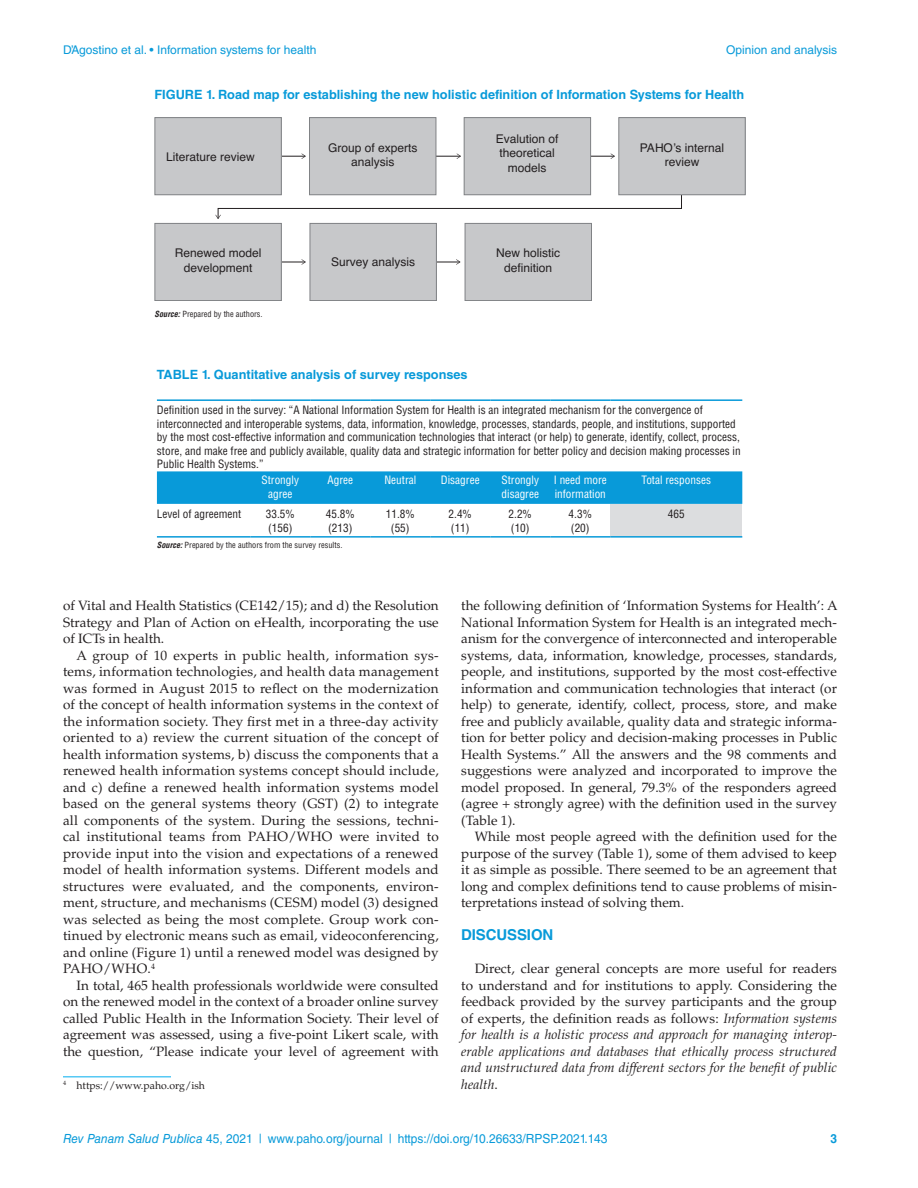
<style>
.page{position:relative;width:918px;height:1188px;background:#fff}
.page>*{position:absolute;margin:0;border:0;box-sizing:border-box;transform-origin:0 0}
.t1{font:700 15px "Helvetica LT Std";letter-spacing:-.01em;color:#089ad9}
.t2{font:13.5px/16.5px "Palatino LT Std";color:#231f20;text-align:justify}
.t3{font:italic 13.5px/16.5px "Palatino LT Std";letter-spacing:.005em;color:#231f20;text-align:justify}
.t4{font:700 12.75px "Helvetica LT Std";color:#089ad9}
.t5{font:12.6px "Helvetica LT Std";color:#089ad9;scale:.95 1}
.t6{font:700 12.6px "Helvetica LT Std";color:#089ad9;scale:.95 1}
.t7{font:12px/14.4px "Helvetica";color:#231f20;text-align:center}
.t8{font:12px "Helvetica LT Std";color:#089ad9}
.t9{font:condensed 11.25px/13.5px "Helvetica LT Std";color:#231f20}
.t10{font:condensed 11.25px/13.5px "Helvetica LT Std";color:#fff}
.t11{font:10.5px "Palatino LT Std";color:#231f20}
.t12{font:condensed 8.25px "Helvetica LT Std";color:#231f20}
.s1{font-weight:700;font-style:italic}
.s2{font-style:normal}
.s3{font-style:italic}
</style>
<div class="page">
<hr style="left:63px;top:1076px;width:108px;height:1px;background:#00aeef">
<svg style="left:437px;top:259px;width:23px;height:6px"></svg>
<svg style="left:282px;top:154px;width:24px;height:5px"></svg>
<svg style="left:282px;top:259px;width:24px;height:6px"></svg>
<svg style="left:436px;top:154px;width:25px;height:5px"></svg>
<svg style="left:591px;top:154px;width:24px;height:5px"></svg>
<svg style="left:215px;top:190px;width:467px;height:29px"></svg>
<div style="left:155px;top:118px;width:126px;height:77px;background:#c7c8ca"></div>
<div style="left:154px;top:117px;width:128px;height:78px;border:1px solid #808285"></div>
<div style="left:155px;top:223px;width:126px;height:78px;background:#c7c8ca"></div>
<div style="left:154px;top:223px;width:128px;height:78px;border:1px solid #808285"></div>
<div style="left:310px;top:118px;width:126px;height:77px;background:#c7c8ca"></div>
<div style="left:309px;top:117px;width:127px;height:78px;border:1px solid #808285"></div>
<div style="left:310px;top:223px;width:126px;height:78px;background:#c7c8ca"></div>
<div style="left:310px;top:223px;width:127px;height:78px;border:1px solid #808285"></div>
<div style="left:464px;top:118px;width:127px;height:77px;background:#c7c8ca"></div>
<div style="left:464px;top:117px;width:127px;height:78px;border:1px solid #808285"></div>
<div style="left:619px;top:118px;width:126px;height:77px;background:#c7c8ca"></div>
<div style="left:618px;top:117px;width:128px;height:78px;border:1px solid #808285"></div>
<div style="left:465px;top:223px;width:126px;height:78px;background:#c7c8ca"></div>
<div style="left:465px;top:223px;width:127px;height:78px;border:1px solid #808285"></div>
<div style="left:157px;top:471px;width:585px;height:33px;background:#089ad9"></div>
<div style="left:610px;top:504px;width:132px;height:33px;background:#dcdddf"></div>
<hr style="left:157px;top:536px;width:93px;height:2px;background:#089ad9">
<hr style="left:250px;top:536px;width:60px;height:2px;background:#089ad9">
<hr style="left:310px;top:536px;width:60px;height:2px;background:#089ad9">
<hr style="left:370px;top:536px;width:60px;height:2px;background:#089ad9">
<hr style="left:430px;top:536px;width:60px;height:2px;background:#089ad9">
<hr style="left:490px;top:536px;width:60px;height:2px;background:#089ad9">
<hr style="left:550px;top:536px;width:60px;height:2px;background:#089ad9">
<hr style="left:610px;top:536px;width:132px;height:2px;background:#089ad9">
<hr style="left:157px;top:399px;width:93px;height:2px;background:#089ad9">
<hr style="left:250px;top:399px;width:60px;height:2px;background:#089ad9">
<hr style="left:310px;top:399px;width:60px;height:2px;background:#089ad9">
<hr style="left:370px;top:399px;width:60px;height:2px;background:#089ad9">
<hr style="left:430px;top:399px;width:60px;height:2px;background:#089ad9">
<hr style="left:490px;top:399px;width:60px;height:2px;background:#089ad9">
<hr style="left:550px;top:399px;width:60px;height:2px;background:#089ad9">
<hr style="left:610px;top:399px;width:132px;height:2px;background:#089ad9">
<p class="t8" style="left:63px;top:43px;width:255px">D’Agostino et al. • Information systems for health</p>
<p class="t8" style="left:726px;top:43px;width:112px">Opinion and analysis</p>
<p class="t4" style="left:154px;top:87px;width:591px">FIGURE 1. Road map for establishing the new holistic definition of Information Systems for Health</p>
<p class="t7" style="left:166px;top:150px;width:90px">Literature review</p>
<p class="t7" style="left:328px;top:141px;width:91px">Group of experts analysis</p>
<p class="t7" style="left:496px;top:132px;width:64px">Evalution of theoretical models</p>
<p class="t7" style="left:640px;top:141px;width:86px">PAHO’s internal review</p>
<p class="t7" style="left:175px;top:246px;width:88px">Renewed model development</p>
<p class="t7" style="left:331px;top:255px;width:86px">Survey analysis</p>
<p class="t7" style="left:496px;top:246px;width:66px">New holistic definition</p>
<p class="t12" style="left:154px;top:309px;width:110px"><span class="s1">Source:</span> Prepared by the authors.</p>
<p class="t4" style="left:157px;top:367px;width:312px">TABLE 1. Quantitative analysis of survey responses</p>
<p class="t9" style="left:157px;top:404px;width:585px">Definition used in the survey: “A National Information System for Health is an integrated mechanism for the convergence of interconnected and interoperable systems, data, information, knowledge, processes, standards, people, and institutions, supported by the most cost-effective information and communication technologies that interact (or help) to generate, identify, collect, process, store, and make free and publicly available, quality data and strategic information for better policy and decision making processes in Public Health Systems.”</p>
<p class="t10" style="left:262px;top:473px;width:39px;text-align:center">Strongly agree</p>
<p class="t10" style="left:327px;top:473px;width:27px">Agree</p>
<p class="t10" style="left:384px;top:473px;width:33px">Neutral</p>
<p class="t10" style="left:441px;top:473px;width:40px">Disagree</p>
<p class="t10" style="left:502px;top:473px;width:39px">Strongly disagree</p>
<p class="t10" style="left:554px;top:473px;width:55px">I need more information</p>
<p class="t10" style="left:642px;top:473px;width:71px">Total responses</p>
<p class="t9" style="left:157px;top:507px;width:86px">Level of agreement</p>
<p class="t9" style="left:266px;top:507px;width:31px">33.5% (156)</p>
<p class="t9" style="left:326px;top:507px;width:31px">45.8% (213)</p>
<p class="t9" style="left:386px;top:507px;width:31px;text-align:center">11.8% (55)</p>
<p class="t9" style="left:449px;top:507px;width:25px">2.4% (11)</p>
<p class="t9" style="left:509px;top:507px;width:25px">2.2% (10)</p>
<p class="t9" style="left:569px;top:507px;width:25px">4.3% (20)</p>
<p class="t9" style="left:668px;top:507px;width:18px">465</p>
<p class="t12" style="left:157px;top:540px;width:187px"><span class="s1">Source:</span> Prepared by the authors from the survey results.</p>
<p class="t2" style="left:63px;top:598px;width:377px">of Vital and Health Statistics (CE142/15); and d) the Resolution Strategy and Plan of Action on eHealth, incorporating the use of ICTs in health.</p>
<p class="t2" style="left:63px;top:647px;width:377px;text-indent:14px">A group of 10 experts in public health, information sys&shy;tems, information technologies, and health data management was formed in August 2015 to reflect on the modernization of the concept of health information systems in the context of the information society. They first met in a three-day activity oriented to a) review the current situation of the concept of health information systems, b) discuss the components that a renewed health information systems concept should include, and c) define a renewed health information systems model based on the general systems theory (GST) (2) to integrate all components of the system. During the sessions, techni&shy;cal institutional teams from PAHO/WHO were invited to provide input into the vision and expectations of a renewed model of health information systems. Different models and structures were evaluated, and the components, environ&shy;ment, structure, and mechanisms (CESM) model (3) designed was selected as being the most complete. Group work con&shy;tinued by electronic means such as email, videoconferencing, and online (Figure 1) until a renewed model was designed by PAHO/WHO.<sup>4</sup></p>
<p class="t2" style="left:63px;top:977px;width:377px;text-indent:14px">In total, 465 health professionals worldwide were consulted on the renewed model in the context of a broader online survey called Public Health in the Information Society. Their level of agreement was assessed, using a five-point Likert scale, with the question, “Please indicate your level of agreement with</p>
<p class="t11" style="left:63px;top:1079px;width:144px"><sup>4</sup> https://www.paho.org/ish</p>
<p class="t2" style="left:461px;top:598px;width:378px">the following definition of ‘Information Systems for Health’: A National Information System for Health is an integrated mech&shy;anism for the convergence of interconnected and interoperable systems, data, information, knowledge, processes, standards, people, and institutions, supported by the most cost-effective information and communication technologies that interact (or help) to generate, identify, collect, process, store, and make free and publicly available, quality data and strategic informa&shy;tion for better policy and decision-making processes in Public Health Systems.” All the answers and the 98 comments and suggestions were analyzed and incorporated to improve the model proposed. In general, 79.3% of the responders agreed (agree + strongly agree) with the definition used in the survey (Table 1).</p>
<p class="t2" style="left:461px;top:829px;width:377px;text-indent:14px">While most people agreed with the definition used for the purpose of the survey (Table 1), some of them advised to keep it as simple as possible. There seemed to be an agreement that long and complex definitions tend to cause problems of misin&shy;terpretations instead of solving them.</p>
<p class="t1" style="left:461px;top:926px;width:94px">DISCUSSION</p>
<p class="t3" style="left:461px;top:961px;width:377px;text-indent:14px"><span class="s2">Direct, clear general concepts are more useful for readers to understand and for institutions to apply. Considering the feedback provided by the survey participants and the group of experts, the definition reads as follows:</span> Information systems for health is a holistic process and approach for managing interop&shy;erable applications and databases that ethically process structured and unstructured data from different sectors for the benefit of public health<span class="s2">.</span></p>
<p class="t5" style="left:63px;top:1131px;width:575px"><span class="s3">Rev Panam Salud Publica</span> 45, 2021 | www.paho.org/journal | https://doi.org/10.26633/RPSP.2021.143</p>
<p class="t6" style="left:830px;top:1131px;width:9px">3</p>
</div>
